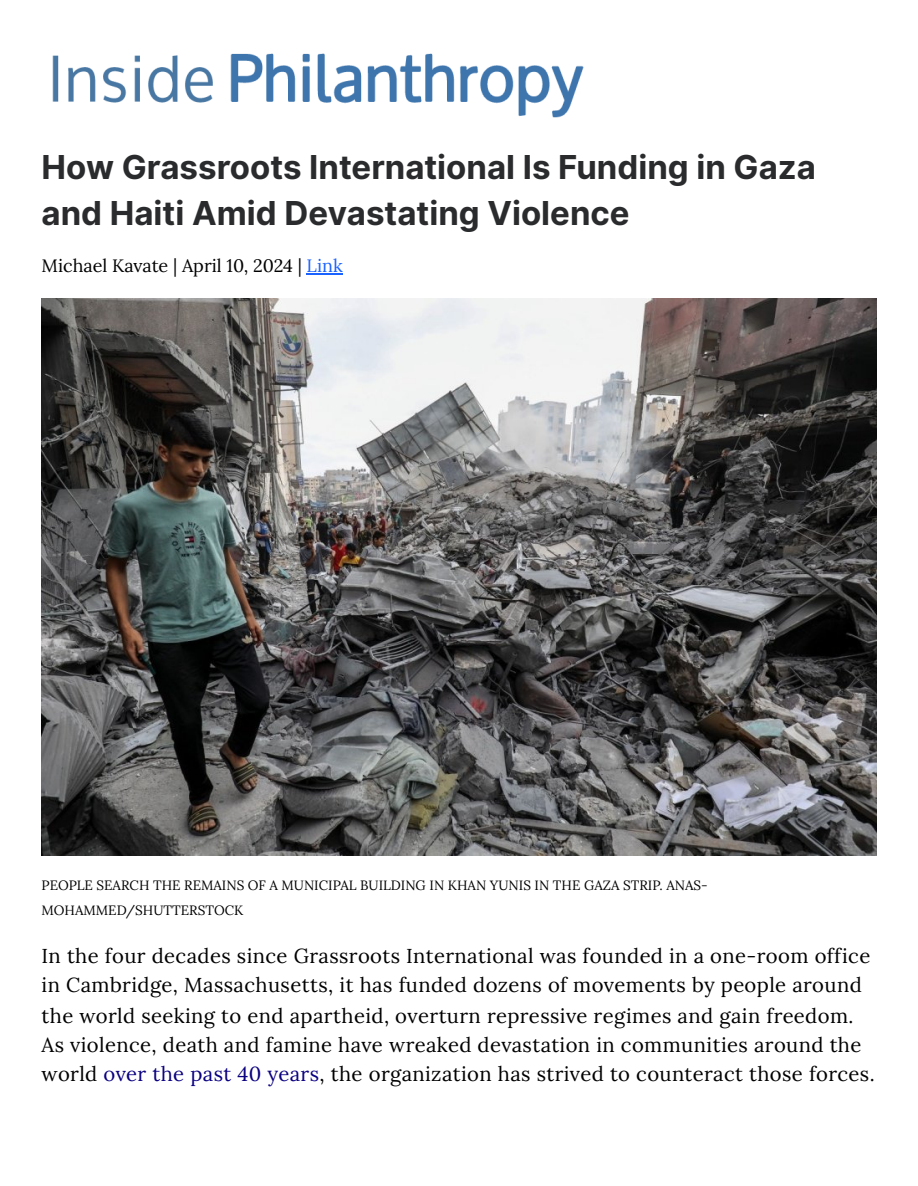
<style>
.page{position:relative;width:918px;height:1186px;background:#fff}
.page>*{position:absolute;margin:0;border:0;box-sizing:border-box;transform-origin:0 0}
.t1{font:700 33px/46.2px "Inter";color:#2a2b2d}
.t2{font:20.25px/29.5px "Lora";letter-spacing:.02em;color:#000}
.t3{font:18px "Lora";color:#000}
.t4{font:13.5px/24.8px "Lora";color:#000}
.s1{color:#1a62ff}
.s2{color:#0b0080}
</style>
<div class="page">
<hr style="left:307px;top:273px;width:36px;height:2px;background:#1a62ff">
<img style="left:52px;top:53px;width:532px;height:65px">
<img style="left:42px;top:298px;width:834px;height:557px">
<h1 class="t1" style="left:42px;top:144px;width:776px">How Grassroots International Is Funding in Gaza and Haiti Amid Devastating Violence</h1>
<p class="t3" style="left:42px;top:254px;width:303px">Michael Kavate | April 10, 2024 | <span class="s1">Link</span></p>
<p class="t4" style="left:42px;top:873px;width:668px">PEOPLE SEARCH THE REMAINS OF A MUNICIPAL BUILDING IN KHAN YUNIS IN THE GAZA STRIP. ANAS-<br>MOHAMMED/SHUTTERSTOCK</p>
<h3 class="t2" style="left:42px;top:941px;width:835px">In the four decades since Grassroots International was founded in a one-room office in Cambridge, Massachusetts, it has funded dozens of movements by people around the world seeking to end apartheid, overturn repressive regimes and gain freedom.<br>As violence, death and famine have wreaked devastation in communities around the world <span class="s2">over the past 40 years</span>, the organization has strived to counteract those forces.</h3>
</div>
